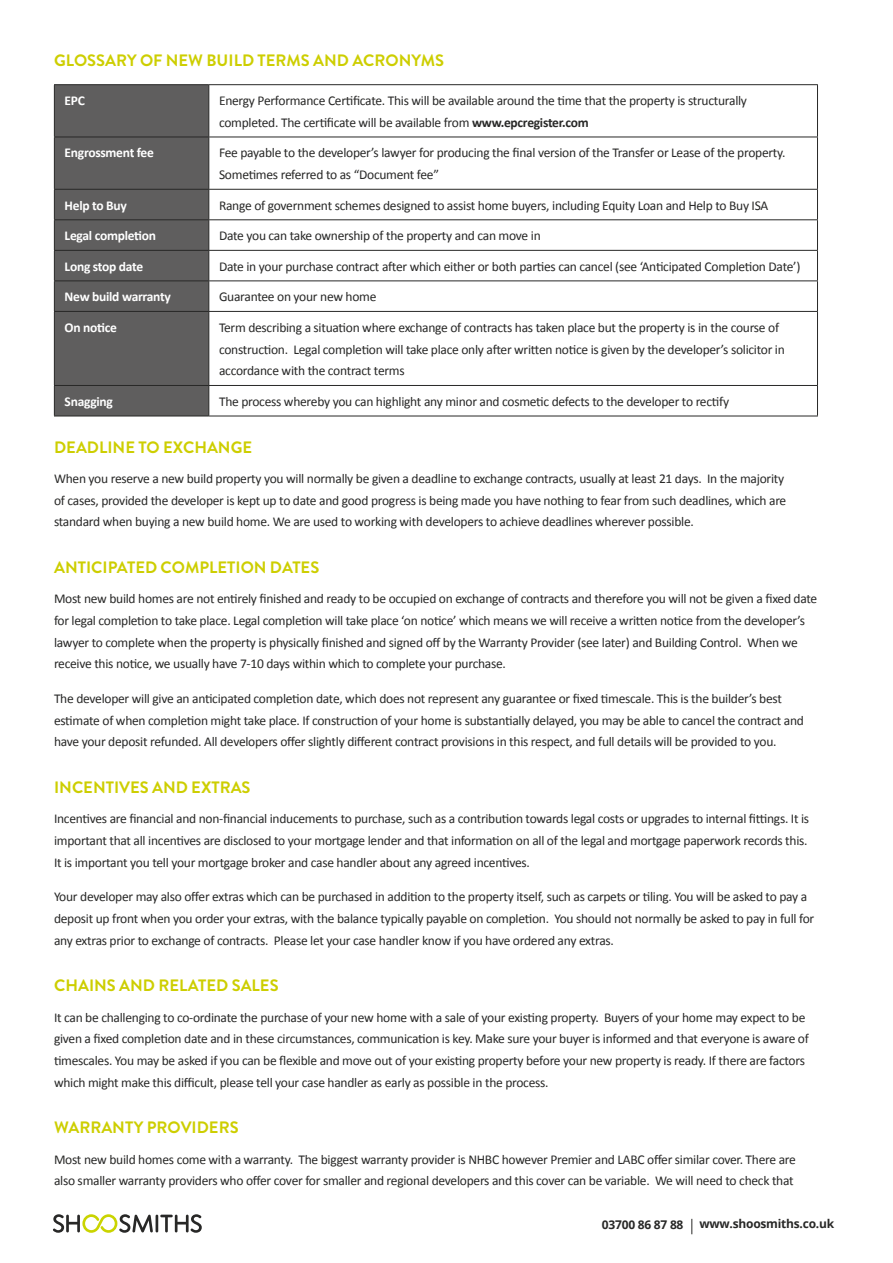
<style>
.page{position:relative;width:893px;height:1263px;background:#fff}
.page>*{position:absolute;margin:0;border:0;box-sizing:border-box;transform-origin:0 0}
.t1{font:700 16.5px "Brandon Grotesque";color:#cdce00}
.t2{font:13.5px/21.8px "Calibri";letter-spacing:-.02em;color:#282827}
.t3{font:700 13.5px "Calibri";letter-spacing:-.02em;color:#fff}
.t4{font:700 12px "Open Sans";letter-spacing:-.02em;color:#282827}
.s1{font-weight:700}
</style>
<div class="page">
<div style="left:55px;top:85px;width:153px;height:331px;background:#5f5e5e"></div>
<hr style="left:54px;top:84px;width:155px;height:1px;background:#282827">
<hr style="left:54px;top:85px;width:1px;height:52px;background:#282827">
<hr style="left:209px;top:84px;width:609px;height:1px;background:#282827">
<hr style="left:208px;top:85px;width:1px;height:52px;background:#282827">
<hr style="left:817px;top:85px;width:1px;height:52px;background:#282827">
<hr style="left:54px;top:137px;width:155px;height:1px;background:#282827">
<hr style="left:54px;top:137px;width:1px;height:52px;background:#282827">
<hr style="left:209px;top:137px;width:609px;height:1px;background:#282827">
<hr style="left:208px;top:137px;width:1px;height:52px;background:#282827">
<hr style="left:817px;top:137px;width:1px;height:52px;background:#282827">
<hr style="left:54px;top:189px;width:155px;height:1px;background:#282827">
<svg style="left:54px;top:190px;width:1px;height:29px"></svg>
<hr style="left:209px;top:189px;width:609px;height:1px;background:#282827">
<svg style="left:208px;top:190px;width:1px;height:29px"></svg>
<svg style="left:817px;top:190px;width:1px;height:29px"></svg>
<hr style="left:54px;top:219px;width:155px;height:1px;background:#282827">
<hr style="left:54px;top:220px;width:1px;height:30px;background:#282827">
<hr style="left:209px;top:219px;width:609px;height:1px;background:#282827">
<hr style="left:208px;top:220px;width:1px;height:30px;background:#282827">
<hr style="left:817px;top:220px;width:1px;height:30px;background:#282827">
<hr style="left:54px;top:250px;width:155px;height:1px;background:#282827">
<svg style="left:54px;top:251px;width:1px;height:29px"></svg>
<hr style="left:209px;top:250px;width:609px;height:1px;background:#282827">
<svg style="left:208px;top:251px;width:1px;height:29px"></svg>
<svg style="left:817px;top:251px;width:1px;height:29px"></svg>
<hr style="left:54px;top:280px;width:155px;height:1px;background:#282827">
<hr style="left:54px;top:281px;width:1px;height:30px;background:#282827">
<hr style="left:209px;top:280px;width:609px;height:1px;background:#282827">
<hr style="left:208px;top:281px;width:1px;height:30px;background:#282827">
<hr style="left:817px;top:281px;width:1px;height:30px;background:#282827">
<hr style="left:54px;top:311px;width:155px;height:1px;background:#282827">
<hr style="left:54px;top:312px;width:1px;height:73px;background:#282827">
<hr style="left:209px;top:311px;width:609px;height:1px;background:#282827">
<hr style="left:208px;top:312px;width:1px;height:73px;background:#282827">
<hr style="left:817px;top:312px;width:1px;height:73px;background:#282827">
<hr style="left:54px;top:385px;width:155px;height:1px;background:#282827">
<hr style="left:54px;top:386px;width:1px;height:30px;background:#282827">
<hr style="left:209px;top:385px;width:609px;height:1px;background:#282827">
<hr style="left:208px;top:386px;width:1px;height:30px;background:#282827">
<hr style="left:817px;top:386px;width:1px;height:30px;background:#282827">
<hr style="left:54px;top:416px;width:155px;height:1px;background:#282827">
<hr style="left:209px;top:416px;width:609px;height:1px;background:#282827">
<svg style="left:53px;top:1214px;width:149px;height:19px"></svg>
<svg style="left:692px;top:1218px;width:1px;height:17px"></svg>
<p class="t1" style="left:54px;top:48px;width:391px">GLOSSARY OF NEW BUILD TERMS AND ACRONYMS</p>
<p class="t3" style="left:65px;top:92px;width:22px">EPC</p>
<p class="t2" style="left:219px;top:90px;width:529px">Energy Performance Certificate. This will be available around the time that the property is structurally completed. The certificate will be available from <span class="s1">www.epcregister.com</span></p>
<p class="t3" style="left:65px;top:144px;width:91px">Engrossment fee</p>
<p class="t2" style="left:219px;top:142px;width:568px">Fee payable to the developer’s lawyer for producing the final version of the Transfer or Lease of the property.<br>Sometimes referred to as “Document fee”</p>
<p class="t3" style="left:65px;top:196px;width:64px">Help to Buy</p>
<p class="t2" style="left:219px;top:194px;width:551px">Range of government schemes designed to assist home buyers, including Equity Loan and Help to Buy ISA</p>
<p class="t3" style="left:65px;top:227px;width:93px">Legal completion</p>
<p class="t2" style="left:219px;top:225px;width:323px">Date you can take ownership of the property and can move in</p>
<p class="t3" style="left:65px;top:258px;width:80px">Long stop date</p>
<p class="t2" style="left:219px;top:255px;width:583px">Date in your purchase contract after which either or both parties can cancel (see ‘Anticipated Completion Date’)</p>
<p class="t3" style="left:65px;top:288px;width:108px">New build warranty</p>
<p class="t2" style="left:219px;top:286px;width:159px">Guarantee on your new home</p>
<p class="t3" style="left:65px;top:319px;width:54px">On notice</p>
<p class="t2" style="left:219px;top:316px;width:567px">Term describing a situation where exchange of contracts has taken place but the property is in the course of construction. Legal completion will take place only after written notice is given by the developer’s solicitor in accordance with the contract terms</p>
<p class="t3" style="left:65px;top:393px;width:50px">Snagging</p>
<p class="t2" style="left:219px;top:390px;width:512px">The process whereby you can highlight any minor and cosmetic defects to the developer to rectify</p>
<p class="t1" style="left:54px;top:435px;width:200px">DEADLINE TO EXCHANGE</p>
<p class="t2" style="left:54px;top:468px;width:734px">When you reserve a new build property you will normally be given a deadline to exchange contracts, usually at least 21 days. In the majority of cases, provided the developer is kept up to date and good progress is being made you have nothing to fear from such deadlines, which are standard when buying a new build home. We are used to working with developers to achieve deadlines wherever possible.</p>
<p class="t1" style="left:54px;top:556px;width:267px">ANTICIPATED COMPLETION DATES</p>
<p class="t2" style="left:54px;top:588px;width:765px">Most new build homes are not entirely finished and ready to be occupied on exchange of contracts and therefore you will not be given a fixed date for legal completion to take place. Legal completion will take place ‘on notice’ which means we will receive a written notice from the developer’s lawyer to complete when the property is physically finished and signed off by the Warranty Provider (see later) and Building Control. When we receive this notice, we usually have 7-10 days within which to complete your purchase.</p>
<p class="t2" style="left:54px;top:688px;width:751px">The developer will give an anticipated completion date, which does not represent any guarantee or fixed timescale. This is the builder’s best estimate of when completion might take place. If construction of your home is substantially delayed, you may be able to cancel the contract and have your deposit refunded. All developers offer slightly different contract provisions in this respect, and full details will be provided to you.</p>
<p class="t1" style="left:54px;top:776px;width:198px">INCENTIVES AND EXTRAS</p>
<p class="t2" style="left:54px;top:808px;width:757px;text-align:justify">Incentives are financial and non-financial inducements to purchase, such as a contribution towards legal costs or upgrades to internal fittings. It is important that all incentives are disclosed to your mortgage lender and that information on all of the legal and mortgage paperwork records this.<br>It is important you tell your mortgage broker and case handler about any agreed incentives.</p>
<p class="t2" style="left:54px;top:886px;width:762px">Your developer may also offer extras which can be purchased in addition to the property itself, such as carpets or tiling. You will be asked to pay a deposit up front when you order your extras, with the balance typically payable on completion. You should not normally be asked to pay in full for any extras prior to exchange of contracts. Please let your case handler know if you have ordered any extras.</p>
<p class="t1" style="left:54px;top:974px;width:226px">CHAINS AND RELATED SALES</p>
<p class="t2" style="left:54px;top:1006px;width:756px">It can be challenging to co-ordinate the purchase of your new home with a sale of your existing property. Buyers of your home may expect to be given a fixed completion date and in these circumstances, communication is key. Make sure your buyer is informed and that everyone is aware of timescales. You may be asked if you can be flexible and move out of your existing property before your new property is ready. If there are factors which might make this difficult, please tell your case handler as early as possible in the process.</p>
<p class="t1" style="left:54px;top:1116px;width:186px">WARRANTY PROVIDERS</p>
<p class="t2" style="left:54px;top:1148px;width:743px">Most new build homes come with a warranty. The biggest warranty provider is NHBC however Premier and LABC offer similar cover. There are also smaller warranty providers who offer cover for smaller and regional developers and this cover can be variable. We will need to check that</p>
<p class="t4" style="left:602px;top:1216px;width:83px">03700 86 87 88</p>
<p class="t4" style="left:699px;top:1215px;width:136px">www.shoosmiths.co.uk</p>
</div>
